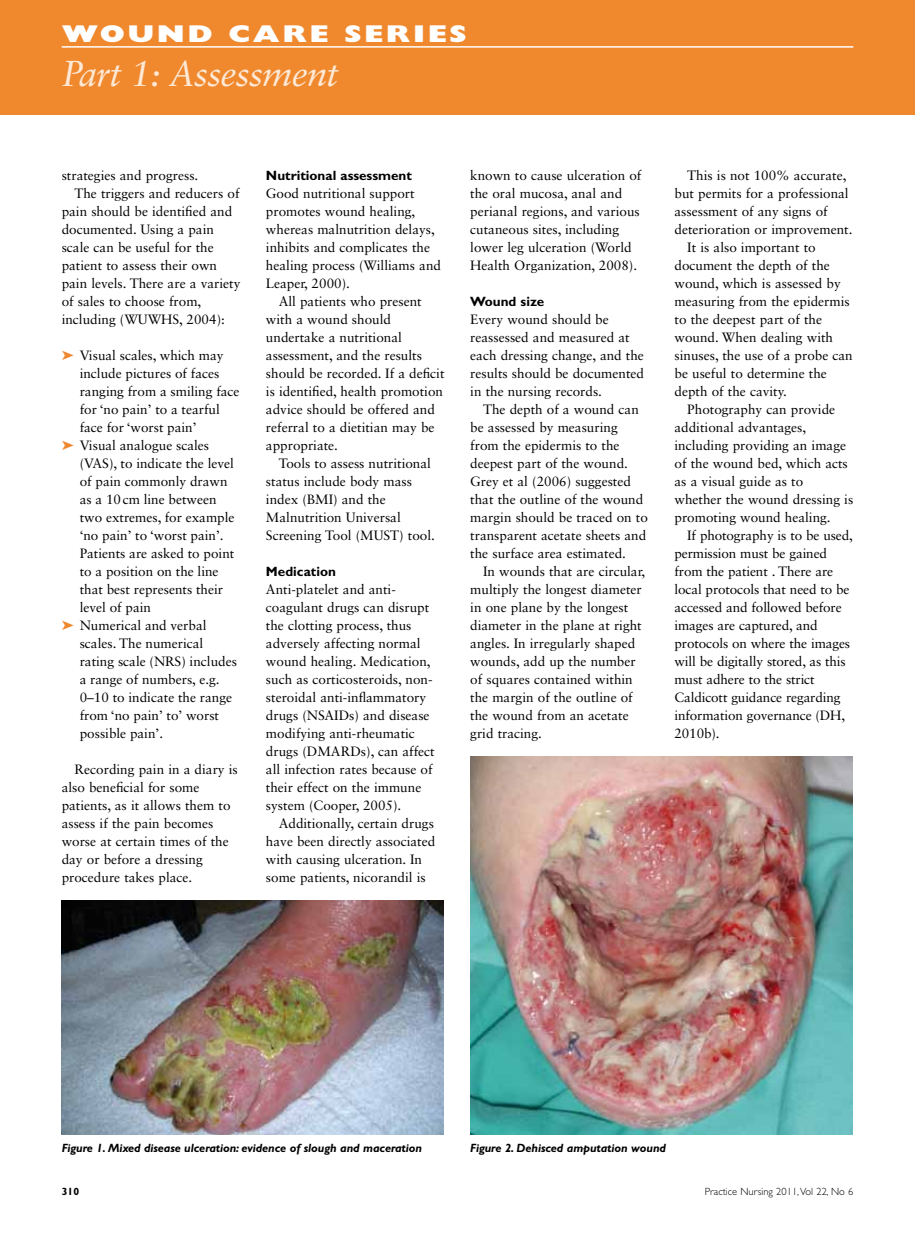
<style>
.page{position:relative;width:915px;height:1242px;background:#fff}
.page>*{position:absolute;margin:0;border:0;box-sizing:border-box;transform-origin:0 0}
.t1{font:italic 36px "Sabon LT Std";letter-spacing:-.02em;color:#fde9d6}
.t2{font:24px "Gill Sans Std Extra Bold Disp";letter-spacing:.1em;color:#fff;scale:1.3 1}
.t3{font:13.5px/18px "Sabon LT Std";color:#000}
.t4{font:700 13.5px "Gill Sans Std";color:#000}
.t5{font:italic 700 12px "Gill Sans Std";letter-spacing:-.01em;color:#000}
.t6{font:300 10.5px "Gill Sans Std";color:#000}
.t7{font:700 10.5px "Gill Sans Std";color:#000}
.s1{color:#f0892e}
</style>
<div class="page">
<div style="left:0;top:0;width:914px;height:115px;background:#f0892e"></div>
<hr style="left:62px;top:46px;width:791px;height:2px;background:#fff">
<img style="left:62px;top:900px;width:381px;height:234px">
<img style="left:470px;top:756px;width:382px;height:378px">
<h2 class="t2" style="left:62px;top:19px;width:313px">WOUND CARE SERIES</h2>
<h1 class="t1" style="left:62px;top:53px;width:278px">Part 1: Assessment</h1>
<p class="t3" style="left:62px;top:166px;width:138px">strategies and progress.</p>
<p class="t3" style="left:74px;top:184px;width:167px">The triggers and reducers of</p>
<p class="t3" style="left:62px;top:202px;width:172px">pain should be identified and</p>
<p class="t3" style="left:62px;top:220px;width:154px">documented. Using a pain</p>
<p class="t3" style="left:62px;top:238px;width:153px">scale can be useful for the</p>
<p class="t3" style="left:62px;top:256px;width:157px">patient to assess their own</p>
<p class="t3" style="left:62px;top:274px;width:180px">pain levels. There are a variety</p>
<p class="t3" style="left:62px;top:292px;width:141px">of sales to choose from,</p>
<p class="t3" style="left:62px;top:310px;width:165px">including (WUWHS, 2004):</p>
<p class="t3" style="left:62px;top:346px;width:163px"><span class="s1">➤</span> Visual scales, which may</p>
<p class="t3" style="left:80px;top:364px;width:141px">include pictures of faces</p>
<p class="t3" style="left:80px;top:382px;width:161px">ranging from a smiling face</p>
<p class="t3" style="left:80px;top:400px;width:142px">for ‘no pain’ to a tearful</p>
<p class="t3" style="left:80px;top:418px;width:118px">face for ‘worst pain’</p>
<p class="t3" style="left:62px;top:436px;width:149px"><span class="s1">➤</span> Visual analogue scales</p>
<p class="t3" style="left:80px;top:454px;width:156px">(VAS), to indicate the level</p>
<p class="t3" style="left:80px;top:472px;width:149px">of pain commonly drawn</p>
<p class="t3" style="left:80px;top:490px;width:138px">as a 10cm line between</p>
<p class="t3" style="left:80px;top:508px;width:156px">two extremes, for example</p>
<p class="t3" style="left:80px;top:526px;width:145px">‘no pain’ to ‘worst pain’.</p>
<p class="t3" style="left:80px;top:544px;width:156px">Patients are asked to point</p>
<p class="t3" style="left:80px;top:562px;width:140px">to a position on the line</p>
<p class="t3" style="left:80px;top:580px;width:145px">that best represents their</p>
<p class="t3" style="left:80px;top:598px;width:73px">level of pain</p>
<p class="t3" style="left:62px;top:616px;width:146px"><span class="s1">➤</span> Numerical and verbal</p>
<p class="t3" style="left:80px;top:634px;width:125px">scales. The numerical</p>
<p class="t3" style="left:80px;top:652px;width:159px">rating scale (NRS) includes</p>
<p class="t3" style="left:80px;top:670px;width:141px">a range of numbers, e.g.</p>
<p class="t3" style="left:80px;top:688px;width:154px">0–10 to indicate the range</p>
<p class="t3" style="left:80px;top:706px;width:141px">from ‘no pain’ to’ worst</p>
<p class="t3" style="left:80px;top:724px;width:85px">possible pain’.</p>
<p class="t3" style="left:62px;top:760px;width:177px;text-indent:13px">Recording pain in a diary is also beneficial for some patients, as it allows them to assess if the pain becomes worse at certain times of the day or before a dressing procedure takes place.</p>
<p class="t4" style="left:266px;top:167px;width:147px">Nutritional assessment</p>
<p class="t3" style="left:266px;top:184px;width:176px">Good nutritional support promotes wound healing, whereas malnutrition delays, inhibits and complicates the healing process (Williams and<br>Leaper, 2000).</p>
<p class="t3" style="left:266px;top:292px;width:180px;text-indent:13px">All patients who present with a wound should undertake a nutritional assessment, and the results should be recorded. If a deficit is identified, health promotion advice should be offered and referral to a dietitian may be appropriate.</p>
<p class="t3" style="left:266px;top:454px;width:170px;text-indent:13px">Tools to assess nutritional status include body mass index (BMI) and the<br>Malnutrition Universal<br>Screening Tool (MUST) tool.</p>
<p class="t4" style="left:266px;top:563px;width:71px">Medication</p>
<p class="t3" style="left:266px;top:580px;width:170px">Anti-platelet and anti&shy;coagulant drugs can disrupt the clotting process, thus adversely affecting normal wound healing. Medication, such as corticosteroids, non&shy;steroidal anti-inflammatory drugs (NSAIDs) and disease modifying anti-rheumatic drugs (DMARDs), can affect all infection rates because of their effect on the immune system (Cooper, 2005).</p>
<p class="t3" style="left:266px;top:814px;width:171px;text-indent:13px">Additionally, certain drugs have been directly associated with causing ulceration. In some patients, nicorandil is</p>
<p class="t3" style="left:470px;top:166px;width:173px">known to cause ulceration of the oral mucosa, anal and perianal regions, and various cutaneous sites, including lower leg ulceration (World<br>Health Organization, 2008).</p>
<p class="t4" style="left:470px;top:293px;width:75px">Wound size</p>
<p class="t3" style="left:470px;top:310px;width:175px">Every wound should be reassessed and measured at each dressing change, and the results should be documented in the nursing records.</p>
<p class="t3" style="left:470px;top:400px;width:179px;text-indent:13px">The depth of a wound can be assessed by measuring from the epidermis to the deepest part of the wound.<br>Grey et al (2006) suggested that the outline of the wound margin should be traced on to transparent acetate sheets and the surface area estimated.</p>
<p class="t3" style="left:470px;top:562px;width:176px;text-indent:13px">In wounds that are circular, multiply the longest diameter in one plane by the longest diameter in the plane at right angles. In irregularly shaped wounds, add up the number of squares contained within the margin of the outline of the wound from an acetate grid tracing.</p>
<p class="t3" style="left:687px;top:166px;width:161px">This is not 100% accurate,</p>
<p class="t3" style="left:674px;top:184px;width:176px">but permits for a professional</p>
<p class="t3" style="left:674px;top:202px;width:155px">assessment of any signs of</p>
<p class="t3" style="left:674px;top:220px;width:179px">deterioration or improvement.</p>
<p class="t3" style="left:687px;top:238px;width:130px">It is also important to</p>
<p class="t3" style="left:674px;top:256px;width:157px">document the depth of the</p>
<p class="t3" style="left:674px;top:274px;width:168px">wound, which is assessed by</p>
<p class="t3" style="left:674px;top:292px;width:177px">measuring from the epidermis</p>
<p class="t3" style="left:674px;top:310px;width:149px">to the deepest part of the</p>
<p class="t3" style="left:674px;top:328px;width:160px">wound. When dealing with</p>
<p class="t3" style="left:674px;top:346px;width:180px">sinuses, the use of a probe can</p>
<p class="t3" style="left:674px;top:364px;width:154px">be useful to determine the</p>
<p class="t3" style="left:674px;top:382px;width:114px">depth of the cavity.</p>
<p class="t3" style="left:687px;top:400px;width:149px">Photography can provide</p>
<p class="t3" style="left:674px;top:418px;width:133px">additional advantages,</p>
<p class="t3" style="left:674px;top:436px;width:173px">including providing an image</p>
<p class="t3" style="left:674px;top:454px;width:175px">of the wound bed, which acts</p>
<p class="t3" style="left:674px;top:472px;width:130px">as a visual guide as to</p>
<p class="t3" style="left:674px;top:490px;width:180px">whether the wound dressing is</p>
<p class="t3" style="left:674px;top:508px;width:158px">promoting wound healing.</p>
<p class="t3" style="left:687px;top:526px;width:167px">If photography is to be used,</p>
<p class="t3" style="left:674px;top:544px;width:154px">permission must be gained</p>
<p class="t3" style="left:674px;top:562px;width:160px">from the patient . There are</p>
<p class="t3" style="left:674px;top:580px;width:176px">local protocols that need to be</p>
<p class="t3" style="left:674px;top:598px;width:169px">accessed and followed before</p>
<p class="t3" style="left:674px;top:616px;width:145px">images are captured, and</p>
<p class="t3" style="left:674px;top:634px;width:177px">protocols on where the images</p>
<p class="t3" style="left:674px;top:652px;width:173px">will be digitally stored, as this</p>
<p class="t3" style="left:674px;top:670px;width:142px">must adhere to the strict</p>
<p class="t3" style="left:674px;top:688px;width:167px">Caldicott guidance regarding</p>
<p class="t3" style="left:674px;top:706px;width:172px">information governance (DH,</p>
<p class="t3" style="left:674px;top:724px;width:46px">2010b).</p>
<p class="t5" style="left:62px;top:1141px;width:362px">Figure 1. Mixed disease ulceration: evidence of slough and maceration</p>
<p class="t5" style="left:470px;top:1141px;width:197px">Figure 2. Dehisced amputation wound</p>
<p class="t7" style="left:62px;top:1185px;width:19px">310</p>
<p class="t6" style="left:704px;top:1185px;width:150px">Practice Nursing 2011, Vol 22, No 6</p>
</div>
